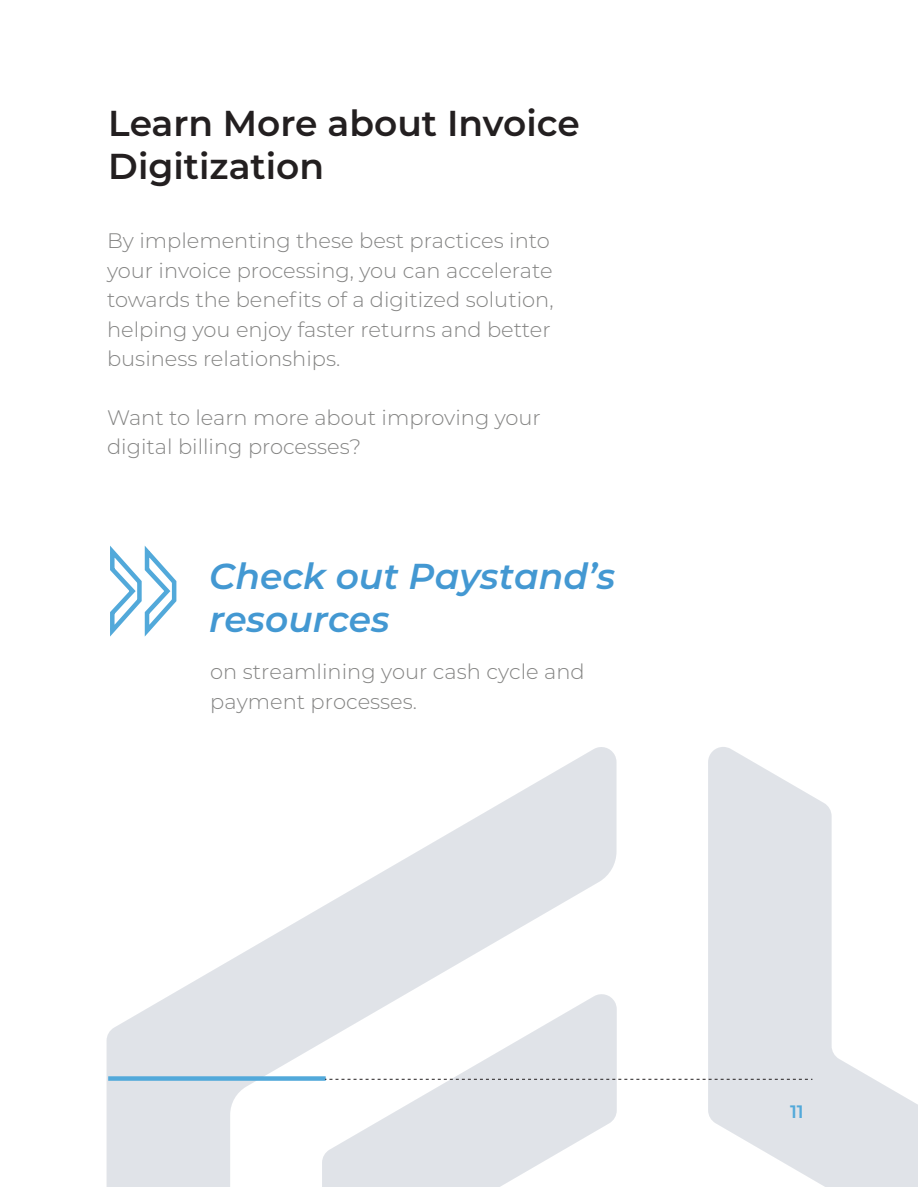
<style>
.page{position:relative;width:918px;height:1188px;background:#fff}
.page>*{position:absolute;margin:0;border:0;box-sizing:border-box;transform-origin:0 0}
.t1{font:600 36px/43.2px "Montserrat";color:#231f20}
.t2{font:italic 600 36px/43.2px "Montserrat";color:#4398d2}
.t3{font:300 21px/29.4px "Montserrat";color:#848483}
.t4{font:600 18px "Montserrat";color:#52a9da}
</style>
<div class="page">
<svg style="left:107px;top:747px;width:510px;height:440px"></svg>
<svg style="left:322px;top:992px;width:295px;height:195px;fill:#e0e3e8"></svg>
<svg style="left:708px;top:747px;width:210px;height:440px;fill:#e0e3e8"></svg>
<div style="left:108px;top:1076px;width:218px;height:5px;background:#52a9da"></div>
<svg style="left:325px;top:1079px;width:487px;height:1px"></svg>
<svg style="left:110px;top:545px;width:67px;height:92px"></svg>
<h1 class="t1" style="left:108px;top:100px;width:473px">Learn More about Invoice<br>Digitization</h1>
<p class="t3" style="left:107px;top:226px;width:448px">By implementing these best practices into your invoice processing, you can accelerate towards the benefits of a digitized solution, helping you enjoy faster returns and better business relationships.</p>
<p class="t3" style="left:107px;top:402px;width:435px">Want to learn more about improving your digital billing processes?</p>
<h1 class="t2" style="left:209px;top:553px;width:408px">Check out Paystand’s resources</h1>
<p class="t3" style="left:210px;top:656px;width:376px">on streamlining your cash cycle and payment processes.</p>
<p class="t4" style="left:790px;top:1099px;width:15px">11</p>
</div>
